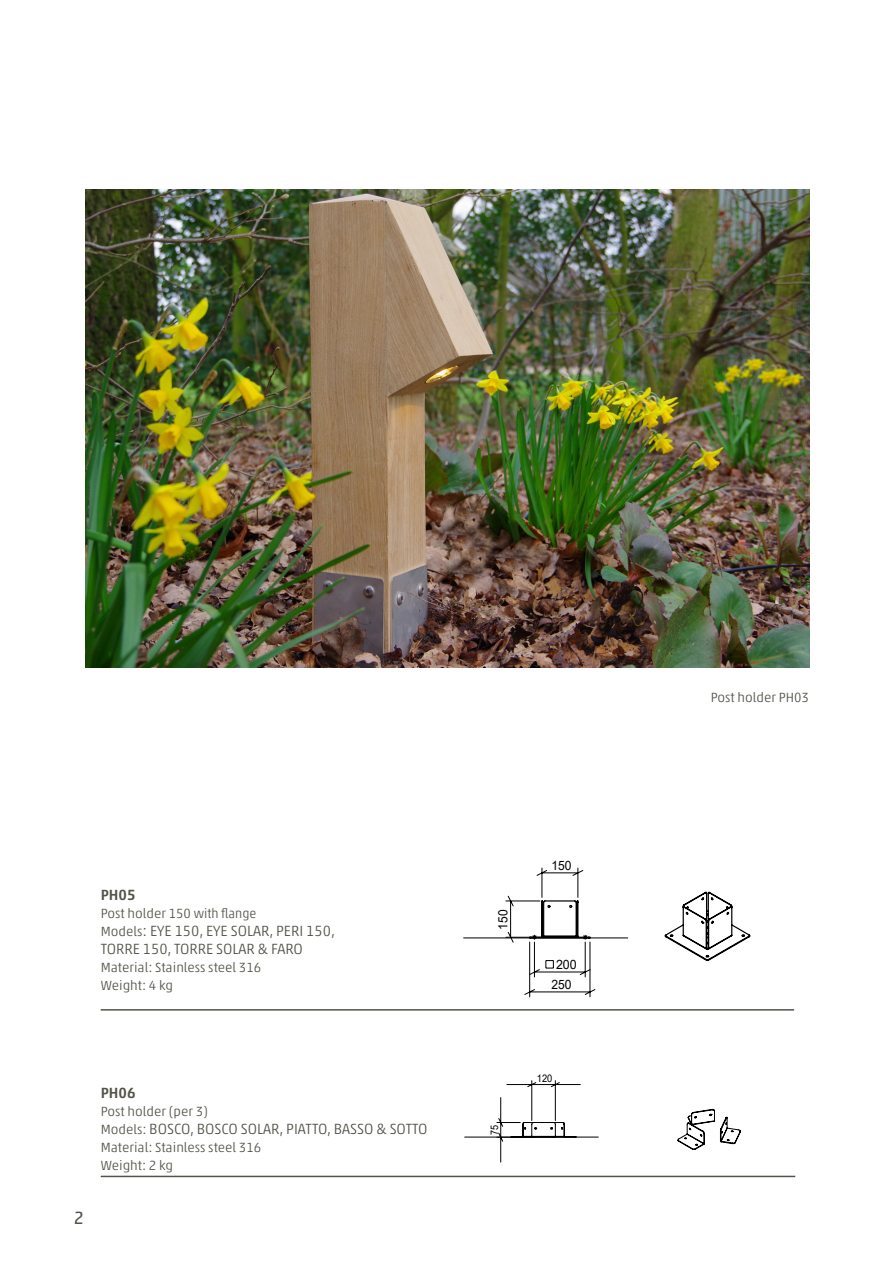
<style>
.page{position:relative;width:893px;height:1263px;background:#fff}
.page>*{position:absolute;margin:0;border:0;box-sizing:border-box;transform-origin:0 0}
.t1{font:18px "Akko Pro";color:#535249}
.t2{font:300 15px "Akko Pro";color:#535249}
.t3{font:500 15px "Akko Pro";color:#535249}
.t4{font:300 13.5px "Akko Pro";color:#535249}
.t5{font:12.9px "Arial";color:#000;scale:.94 1}
.t6{font:12.9px "Arial";color:#000}
.t7{font:10.5px "Arial";color:#000;scale:.89 1}
.t8{font:10.5px "Arial";color:#000;scale:.86 1}
.s1{font-size:13.5px}
</style>
<div class="page">
<img style="left:85px;top:190px;width:724px;height:477px">
<hr style="left:464px;top:937px;width:164px;height:1px;background:#000">
<svg style="left:505px;top:867px;width:91px;height:131px"></svg>
<hr style="left:465px;top:1137px;width:133px;height:1px;background:#000">
<svg style="left:496px;top:1080px;width:85px;height:83px"></svg>
<hr style="left:101px;top:1176px;width:694px;height:1px;background:#535249">
<hr style="left:101px;top:1009px;width:693px;height:1px;background:#535249">
<svg style="left:664px;top:891px;width:87px;height:71px"></svg>
<svg style="left:677px;top:1108px;width:64px;height:42px"></svg>
<p class="t3" style="left:101px;top:886px;width:36px">PH05</p>
<p class="t4" style="left:101px;top:905px;width:157px">Post holder 150 with flange</p>
<p class="t2" style="left:101px;top:922px;width:236px"><span class="s1">Models</span>: EYE 150, EYE SOLAR, PERI 150,</p>
<p class="t2" style="left:101px;top:940px;width:204px">TORRE 150, TORRE SOLAR &amp; FARO</p>
<p class="t4" style="left:101px;top:959px;width:162px">Material: Stainless steel 316</p>
<p class="t4" style="left:101px;top:977px;width:74px">Weight: 4 kg</p>
<h1 class="t1" style="left:74px;top:1207px;width:12px">2</h1>
<p class="t3" style="left:101px;top:1084px;width:36px">PH06</p>
<p class="t4" style="left:101px;top:1103px;width:109px">Post holder (per 3)</p>
<p class="t2" style="left:101px;top:1120px;width:328px"><span class="s1">Models:</span> BOSCO, BOSCO SOLAR, PIATTO, BASSO &amp; SOTTO</p>
<p class="t4" style="left:101px;top:1139px;width:162px">Material: Stainless steel 316</p>
<p class="t4" style="left:101px;top:1157px;width:74px">Weight: 2 kg</p>
<p class="t5" style="left:494px;top:929px;width:23px;rotate:-90deg">150</p>
<p class="t5" style="left:501px;top:929px;width:23px;rotate:-90deg">150</p>
<p class="t5" style="left:551px;top:856px;width:23px">150</p>
<p class="t5" style="left:559px;top:856px;width:23px">150</p>
<p class="t6" style="left:556px;top:955px;width:15px">20</p>
<p class="t6" style="left:563px;top:955px;width:22px">200</p>
<p class="t5" style="left:551px;top:975px;width:23px">250</p>
<p class="t5" style="left:559px;top:975px;width:23px">250</p>
<p class="t8" style="left:487px;top:1135px;width:13px;rotate:-90deg">75</p>
<p class="t7" style="left:537px;top:1071px;width:19px">120</p>
<p class="t4" style="left:711px;top:689px;width:100px">Post holder PH03</p>
</div>
